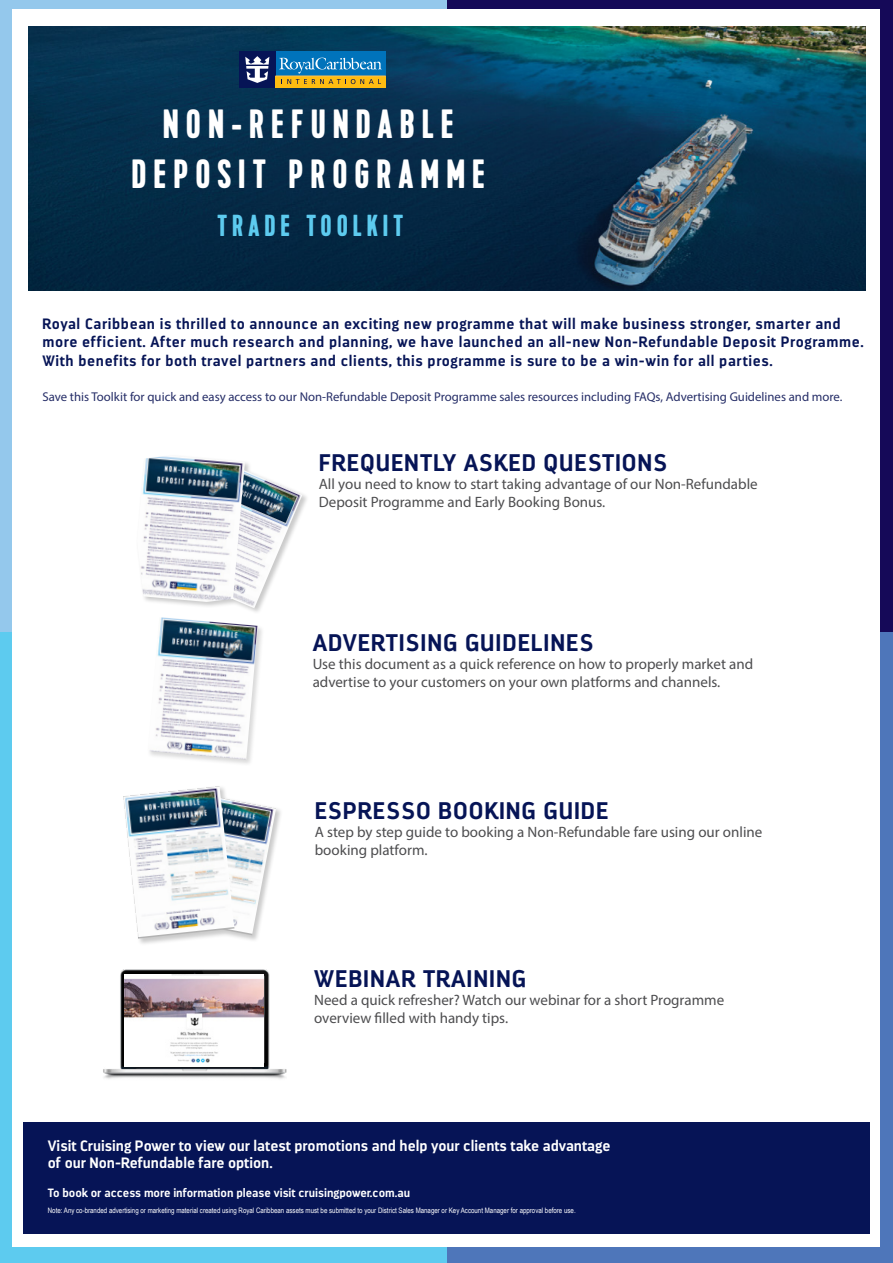
<style>
.page{position:relative;width:893px;height:1263px;background:#fff}
.page>*{position:absolute;margin:0;border:0;box-sizing:border-box;transform-origin:0 0}
.t1{font:700 40.8px/49.7px "Kapra";letter-spacing:.17em;color:#fff;text-align:center}
.t2{font:700 30.3px "Kapra";letter-spacing:.16em;color:#5dcbef}
.t3{font:700 24px "Darwin";letter-spacing:.04em;color:#061456}
.t4{font:15px/18px "Myriad Pro";color:#4d4d4f}
.t5{font:700 15px/18.5px "Darwin";letter-spacing:.04em;color:#061456}
.t6{font:700 15px/16.8px "Darwin";color:#fff}
.t7{font:12.75px "Myriad Pro";color:#252d67}
.t8{font:700 12px "Darwin";color:#fff}
.t9{font:7.5px "Arial Narrow";color:#fff}
</style>
<div class="page">
<div style="left:446px;top:631px;width:447px;height:632px;background:#4e76ba"></div>
<div style="left:447px;top:0;width:446px;height:631px;background:#150958"></div>
<div style="left:0;top:631px;width:446px;height:632px;background:#5dcbef"></div>
<div style="left:0;top:0;width:446px;height:631px;background:#94c8ec"></div>
<div style="left:12px;top:10px;width:868px;height:1237px;background:#fff"></div>
<img style="left:29px;top:26px;width:836px;height:264px">
<div style="left:23px;top:1123px;width:847px;height:111px;background:#061456"></div>
<div style="left:239px;top:51px;width:147px;height:36px;background:#0073bb"></div>
<div style="left:239px;top:51px;width:36px;height:36px;background:#061456"></div>
<div style="left:275px;top:76px;width:111px;height:11px;background:#febc11"></div>
<svg style="left:245px;top:56px;width:24px;height:27px"></svg>
<hr style="left:275px;top:76px;width:111px;height:1px;background:#fdc057">
<svg style="left:279px;top:58px;width:103px;height:26px"></svg>
<img style="left:103px;top:969px;width:183px;height:110px">
<div style="left:147px;top:616px;width:118px;height:150px;background:#000;opacity:.15"></div>
<img style="left:148px;top:617px;width:110px;height:142px">
<div style="left:122px;top:785px;width:161px;height:161px;background:#000;opacity:.21"></div>
<img style="left:234px;top:794px;width:42px;height:141px">
<img style="left:123px;top:786px;width:111px;height:152px">
<img style="left:125px;top:975px;width:139px;height:92px">
<img style="left:183px;top:465px;width:119px;height:143px">
<img style="left:140px;top:456px;width:105px;height:146px">
<h1 class="t1" style="left:132px;top:100px;width:355px">NON-REFUNDABLE<br>DEPOSIT PROGRAMME</h1>
<h2 class="t2" style="left:217px;top:209px;width:188px">TRADE TOOLKIT</h2>
<p class="t5" style="left:43px;top:314px;width:823px">Royal Caribbean is thrilled to announce an exciting new programme that will make business stronger, smarter and more efficient. After much research and planning, we have launched an all-new Non-Refundable Deposit Programme.<br>With benefits for both travel partners and clients, this programme is sure to be a win-win for all parties.</p>
<p class="t7" style="left:43px;top:389px;width:801px">Save this Toolkit for quick and easy access to our Non-Refundable Deposit Programme sales resources including FAQs, Advertising Guidelines and more.</p>
<h3 class="t3" style="left:319px;top:447px;width:350px">FREQUENTLY ASKED QUESTIONS</h3>
<p class="t4" style="left:319px;top:474px;width:440px">All you need to know to start taking advantage of our Non-Refundable<br>Deposit Programme and Early Booking Bonus.</p>
<h3 class="t3" style="left:313px;top:628px;width:282px">ADVERTISING GUIDELINES</h3>
<p class="t4" style="left:313px;top:654px;width:442px">Use this document as a quick reference on how to properly market and advertise to your customers on your own platforms and channels.</p>
<h3 class="t3" style="left:315px;top:796px;width:295px">ESPRESSO BOOKING GUIDE</h3>
<p class="t4" style="left:315px;top:822px;width:449px">A step by step guide to booking a Non-Refundable fare using our online booking platform.</p>
<h3 class="t3" style="left:314px;top:964px;width:214px">WEBINAR TRAINING</h3>
<p class="t4" style="left:314px;top:991px;width:412px">Need a quick refresher? Watch our webinar for a short Programme overview filled with handy tips.</p>
<p class="t6" style="left:48px;top:1137px;width:564px">Visit Cruising Power to view our latest promotions and help your clients take advantage of our Non-Refundable fare option.</p>
<p class="t8" style="left:48px;top:1185px;width:364px">To book or access more information please visit cruisingpower.com.au</p>
<p class="t9" style="left:48px;top:1205px;width:529px">Note: Any co-branded advertising or marketing material created using Royal Caribbean assets must be submitted to your District Sales Manager or Key Account Manager for approval before use.</p>
</div>
